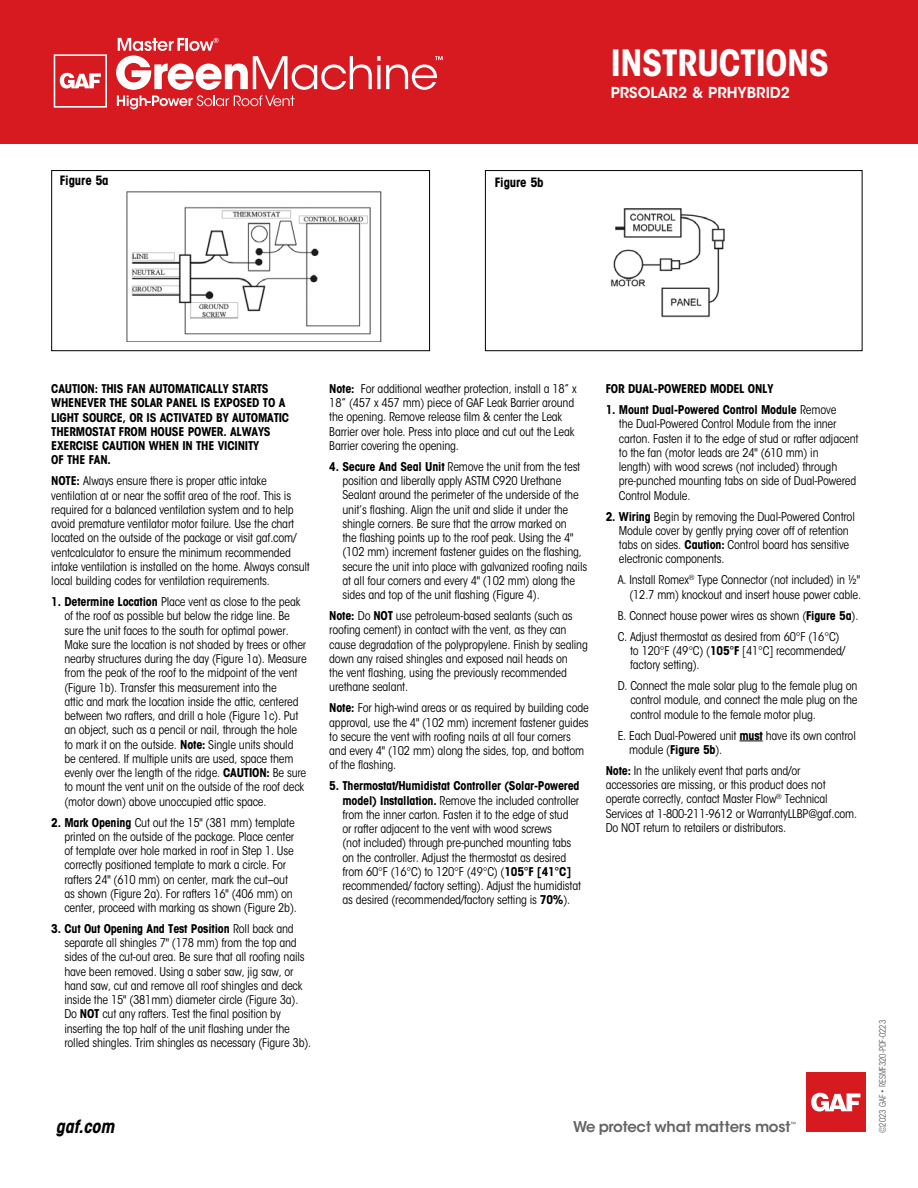
<style>
.page{position:relative;width:918px;height:1188px;background:#fff}
.page>*{position:absolute;margin:0;border:0;box-sizing:border-box;transform-origin:0 0}
.t1{font:700 condensed 36px "ITC Avant Garde Std";letter-spacing:-.01em;color:#fff}
.t2{font:italic 700 condensed 18px "ITC Avant Garde Std";color:#000}
.t3{font:600 15px "ITC Avant Garde Std";color:#fff}
.t4{font:600 14.85px "ITC Avant Garde Std";letter-spacing:-.02em;color:#636466}
.t5{font:700 condensed 12.75px "ITC Avant Garde Std";letter-spacing:-.01em;color:#000}
.t6{font:condensed 12px/14.2px "ITC Avant Garde Std";letter-spacing:-.015em;color:#000}
.t7{font:700 condensed 12px/14.2px "ITC Avant Garde Std";letter-spacing:-.015em;color:#000}
.t8{font:condensed 9px "ITC Avant Garde Std";letter-spacing:-.015em;color:#636466;scale:.93 1}
.t9{font:500 5.7px "ITC Avant Garde Std";color:#636466}
.s1{font-weight:700}
</style>
<div class="page">
<div style="left:0;top:0;width:918px;height:144px;background:#d71920"></div>
<div style="left:806px;top:1073px;width:60px;height:59px;background:#d71920"></div>
<svg style="left:811px;top:1093px;width:49px;height:19px"></svg>
<div style="left:51px;top:170px;width:379px;height:181px;border:1px solid #000"></div>
<div style="left:485px;top:170px;width:378px;height:181px;border:1px solid #000"></div>
<svg style="left:739px;top:741px;width:24px;height:1px"></svg>
<svg style="left:54px;top:54px;width:53px;height:54px"></svg>
<svg style="left:116px;top:38px;width:327px;height:71px"></svg>
<img style="left:126px;top:191px;width:256px;height:150px">
<img style="left:610px;top:208px;width:115px;height:110px">
<p class="t5" style="left:60px;top:172px;width:50px">Figure 5a</p>
<p class="t5" style="left:495px;top:174px;width:50px">Figure 5b</p>
<h1 class="t1" style="left:611px;top:40px;width:220px">INSTRUCTIONS</h1>
<p class="t3" style="left:611px;top:83px;width:181px">PRSOLAR2 &amp; PRHYBRID2</p>
<p class="t7" style="left:51px;top:382px;width:240px">CAUTION: THIS FAN AUTOMATICALLY STARTS WHENEVER THE SOLAR PANEL IS EXPOSED TO A LIGHT SOURCE, OR IS ACTIVATED BY AUTOMATIC THERMOSTAT FROM HOUSE POWER. ALWAYS EXERCISE CAUTION WHEN IN THE VICINITY<br>OF THE FAN.</p>
<p class="t6" style="left:51px;top:474px;width:260px"><span class="s1">NOTE:</span> Always ensure there is proper attic intake ventilation at or near the soffit area of the roof. This is required for a balanced ventilation system and to help avoid premature ventilator motor failure. Use the chart located on the outside of the package or visit gaf.com/ ventcalculator to ensure the minimum recommended intake ventilation is installed on the home. Always consult local building codes for ventilation requirements.</p>
<p class="t6" style="left:64px;top:595px;width:244px;text-indent:-13px"><span class="s1">1. Determine Location</span> Place vent as close to the peak of the roof as possible but below the ridge line. Be sure the unit faces to the south for optimal power.<br>Make sure the location is not shaded by trees or other nearby structures during the day (Figure 1a). Measure from the peak of the roof to the midpoint of the vent (Figure 1b). Transfer this measurement into the<br>attic and mark the location inside the attic, centered between two rafters, and drill a hole (Figure 1c). Put an object, such as a pencil or nail, through the hole to mark it on the outside. <span class="s1">Note:</span> Single units should be centered. If multiple units are used, space them evenly over the length of the ridge. <span class="s1">CAUTION:</span> Be sure to mount the vent unit on the outside of the roof deck (motor down) above unoccupied attic space.</p>
<p class="t6" style="left:64px;top:815px;width:234px;text-indent:-13px"><span class="s1">2. Mark Opening</span> Cut out the 15" (381 mm) template printed on the outside of the package. Place center of template over hole marked in roof in Step 1. Use correctly positioned template to mark a circle. For rafters 24" (610 mm) on center, mark the cut–out as shown (Figure 2a). For rafters 16" (406 mm) on center, proceed with marking as shown (Figure 2b).</p>
<p class="t6" style="left:64px;top:922px;width:248px;text-indent:-13px"><span class="s1">3. Cut Out Opening And Test Position</span> Roll back and separate all shingles 7" (178 mm) from the top and sides of the cut-out area. Be sure that all roofing nails have been removed. Using a saber saw, jig saw, or hand saw, cut and remove all roof shingles and deck inside the 15" (381mm) diameter circle (Figure 3a).<br>Do <span class="s1">NOT</span> cut any rafters. Test the final position by inserting the top half of the unit flashing under the rolled shingles. Trim shingles as necessary (Figure 3b).</p>
<h2 class="t2" style="left:56px;top:1115px;width:60px">gaf.com</h2>
<p class="t6" style="left:329px;top:382px;width:249px"><span class="s1">Note:</span> For additional weather protection, install a 18” x 18” (457 x 457 mm) piece of GAF Leak Barrier around the opening. Remove release film &amp; center the Leak Barrier over hole. Press into place and cut out the Leak Barrier covering the opening.</p>
<p class="t6" style="left:342px;top:460px;width:246px;text-indent:-13px"><span class="s1">4. Secure And Seal Unit</span> Remove the unit from the test position and liberally apply ASTM C920 Urethane Sealant around the perimeter of the underside of the unit’s flashing. Align the unit and slide it under the shingle corners. Be sure that the arrow marked on<br>the flashing points up to the roof peak. Using the 4" (102 mm) increment fastener guides on the flashing, secure the unit into place with galvanized roofing nails at all four corners and every 4" (102 mm) along the sides and top of the unit flashing (Figure 4).</p>
<p class="t6" style="left:329px;top:609px;width:260px"><span class="s1">Note:</span> Do <span class="s1">NOT</span> use petroleum-based sealants (such as roofing cement) in contact with the vent, as they can cause degradation of the polypropylene. Finish by sealing down any raised shingles and exposed nail heads on<br>the vent flashing, using the previously recommended urethane sealant.</p>
<p class="t6" style="left:329px;top:701px;width:261px"><span class="s1">Note:</span> For high-wind areas or as required by building code approval, use the 4" (102 mm) increment fastener guides to secure the vent with roofing nails at all four corners and every 4" (102 mm) along the sides, top, and bottom of the flashing.</p>
<p class="t6" style="left:342px;top:779px;width:240px;text-indent:-13px"><span class="s1">5. Thermostat/Humidistat Controller (Solar-Powered model) Installation.</span> Remove the included controller from the inner carton. Fasten it to the edge of stud<br>or rafter adjacent to the vent with wood screws<br>(not included) through pre-punched mounting tabs on the controller. Adjust the thermostat as desired from 60°F (16°C) to 120°F (49°C) (<span class="s1">105°F [41°C] </span>recommended/ factory setting). Adjust the humidistat as desired (recommended/factory setting is <span class="s1">70%</span>).</p>
<p class="t7" style="left:606px;top:382px;width:169px">FOR DUAL-POWERED MODEL ONLY</p>
<p class="t6" style="left:619px;top:403px;width:241px;text-indent:-13px"><span class="s1">1. Mount Dual-Powered Control Module</span> Remove<br>the Dual-Powered Control Module from the inner carton. Fasten it to the edge of stud or rafter adjacent to the fan (motor leads are 24" (610 mm) in<br>length) with wood screws (not included) through pre-punched mounting tabs on side of Dual-Powered Control Module.</p>
<p class="t6" style="left:619px;top:509px;width:238px;text-indent:-13px"><span class="s1">2. Wiring</span> Begin by removing the Dual-Powered Control Module cover by gently prying cover off of retention tabs on sides. <span class="s1">Caution:</span> Control board has sensitive electronic components.</p>
<p class="t6" style="left:618px;top:573px;width:245px;text-align:right">A. Install Romex<sup>®</sup> Type Connector (not included) in ½" (12.7 mm) knockout and insert house power cable.</p>
<p class="t6" style="left:618px;top:605px;width:242px;line-height:21px">B. Connect house power wires as shown (<span class="s1">Figure 5a</span>).<br>C. Adjust thermostat as desired from 60°F (16°C)</p>
<p class="t6" style="left:630px;top:644px;width:217px">to 120°F (49°C) (<span class="s1">105°F</span> [41°C] recommended/ factory setting).</p>
<p class="t6" style="left:630px;top:679px;width:229px;text-align:justify;text-indent:-13px">D. Connect the male solar plug to the female plug on control module, and connect the male plug on the control module to the female motor plug.</p>
<p class="t6" style="left:629px;top:728px;width:228px;text-indent:-11px">E. Each Dual-Powered unit <span class="s1">must</span> have its own control module (<span class="s1">Figure 5b</span>).</p>
<p class="t6" style="left:606px;top:764px;width:253px"><span class="s1">Note:</span> In the unlikely event that parts and/or<br>accessories are missing, or this product does not operate correctly, contact Master Flow<sup>®</sup> Technical Services at 1-800-211-9612 or WarrantyLLBP@gaf.com.<br>Do NOT return to retailers or distributors.</p>
<p class="t4" style="left:573px;top:1117px;width:219px">We protect what matters most</p>
<p class="t9" style="left:791px;top:1120px;width:7px">™</p>
<p class="t8" style="left:877px;top:1133px;width:123px;rotate:-90deg">©2023 GAF • RESMF320-PDF-0223</p>
</div>
